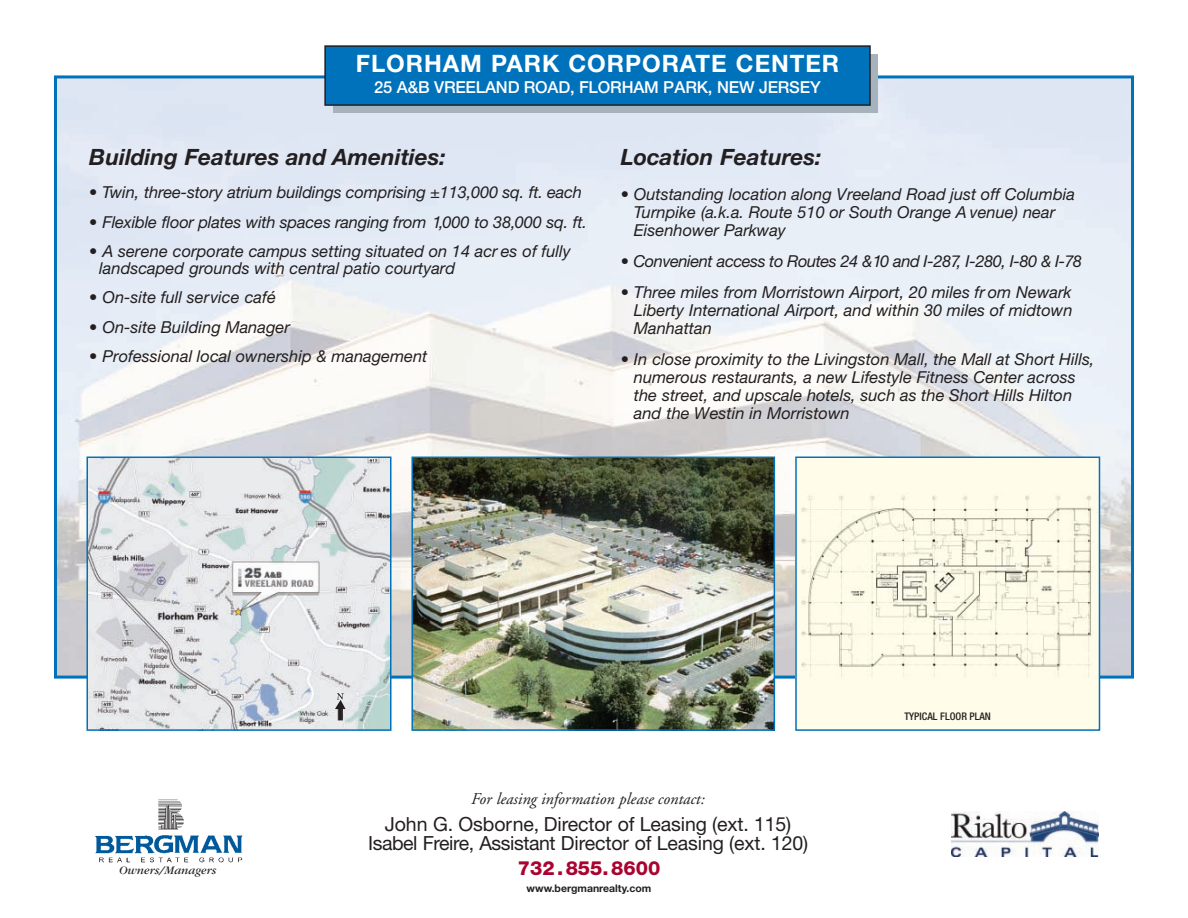
<style>
.page{position:relative;width:1188px;height:918px;background:#fff}
.page>*{position:absolute;margin:0;border:0;box-sizing:border-box;transform-origin:0 0}
.t1{font:700 24px "Helvetica Neue";letter-spacing:.04em;color:#fff}
.t2{font:italic 700 22.5px "Helvetica Neue";color:#231f20}
.t3{font:19.5px/19.5px "Helvetica Neue";letter-spacing:-.005em;color:#231f20;text-align:center}
.t4{font:800 19.5px "Helvetica Neue";color:#a90330}
.t5{font:italic 16.5px/18px "Helvetica Neue";color:#231f20}
.t6{font:italic 16.5px "Helvetica Neue";letter-spacing:-.03em;color:#231f20}
.t7{font:500 16.5px "Helvetica Neue";letter-spacing:-.01em;color:#fff}
.t8{font:italic 16.5px "Adobe Garamond";color:#231f20}
.t9{font:italic 12px "Garamond";color:#231f20}
.t10{font:700 10.5px "Helvetica Neue";color:#231f20}
.t11{font:500 condensed 10.5px "Helvetica Neue";color:#231f20}
</style>
<div class="page">
<img style="left:58px;top:79px;width:1072px;height:596px">
<div style="left:333px;top:54px;width:545px;height:58px;background:#a6b3bc"></div>
<div style="left:325px;top:46px;width:545px;height:59px;background:#0072bc"></div>
<div style="left:324px;top:45px;width:547px;height:61px;border:2px solid #231f20"></div>
<img style="left:414px;top:460px;width:358px;height:268px">
<div style="left:411px;top:457px;width:364px;height:274px;border:2px solid #0072bc"></div>
<img style="left:798px;top:460px;width:299px;height:268px">
<div style="left:795px;top:457px;width:305px;height:274px;border:2px solid #0072bc"></div>
<img style="left:89px;top:460px;width:300px;height:268px">
<div style="left:86px;top:457px;width:306px;height:274px;border:2px solid #0072bc"></div>
<svg style="left:335px;top:693px;width:11px;height:27px"></svg>
<img style="left:99px;top:799px;width:144px;height:64px">
<img style="left:96px;top:833px;width:147px;height:22px">
<img style="left:952px;top:811px;width:146px;height:46px">
<h1 class="t1" style="left:356px;top:49px;width:485px">FLORHAM PARK CORPORATE CENTER</h1>
<p class="t7" style="left:374px;top:77px;width:448px">25 A&amp;B VREELAND ROAD, FLORHAM PARK, NEW JERSEY</p>
<h2 class="t2" style="left:89px;top:144px;width:358px">Building Features and Amenities:</h2>
<p class="t5" style="left:89px;top:183px;width:494px">• Twin, three-story atrium buildings comprising ±113,000 sq. ft. each</p>
<p class="t5" style="left:89px;top:213px;width:499px">• Flexible floor plates with spaces ranging from 1,000 to 38,000 sq. ft.</p>
<p class="t5" style="left:99px;top:243px;width:473px;line-height:16.5px;text-indent:-10px">• A serene corporate campus setting situated on 14 acr es of fully landscaped grounds with central patio courtyard</p>
<p class="t5" style="left:89px;top:288px;width:188px">• On-site full service café</p>
<p class="t5" style="left:89px;top:318px;width:202px">• On-site Building Manager</p>
<p class="t5" style="left:89px;top:347px;width:340px">• Professional local ownership &amp; management</p>
<h2 class="t2" style="left:621px;top:143px;width:202px">Location Features:</h2>
<p class="t5" style="left:634px;top:185px;width:443px;text-indent:-13px">• Outstanding location along Vreeland Road just off Columbia<br>Turnpike (a.k.a. Route 510 or South Orange A venue) near<br>Eisenhower Parkway</p>
<p class="t6" style="left:621px;top:251px;width:463px">• Convenient access to Routes 24 &amp;10 and I-287, I-280, I-80 &amp; I-78</p>
<p class="t5" style="left:634px;top:283px;width:440px;text-align:justify;text-indent:-13px">• Three miles from Morristown Airport, 20 miles fr om Newark Liberty International Airport, and within 30 miles of midtown Manhattan</p>
<p class="t5" style="left:634px;top:350px;width:462px;text-indent:-13px">• In close proximity to the Livingston Mall, the Mall at Short Hills, numerous restaurants, a new Lifestyle Fitness Center across the street, and upscale hotels, such as the Short Hills Hilton and the Westin in Morristown</p>
<p class="t11" style="left:904px;top:710px;width:88px">TYPICAL FLOOR PLAN</p>
<p class="t9" style="left:119px;top:864px;width:99px">Owners/Managers</p>
<p class="t8" style="left:471px;top:790px;width:235px">For leasing information please contact:</p>
<p class="t3" style="left:368px;top:814px;width:442px">John G. Osborne, Director of Leasing (ext. 115)<br>Isabel Freire, Assistant Director of Leasing (ext. 120)</p>
<p class="t4" style="left:518px;top:857px;width:144px">732.855.8600</p>
<p class="t10" style="left:527px;top:882px;width:126px">www.bergmanrealty.com</p>
</div>
